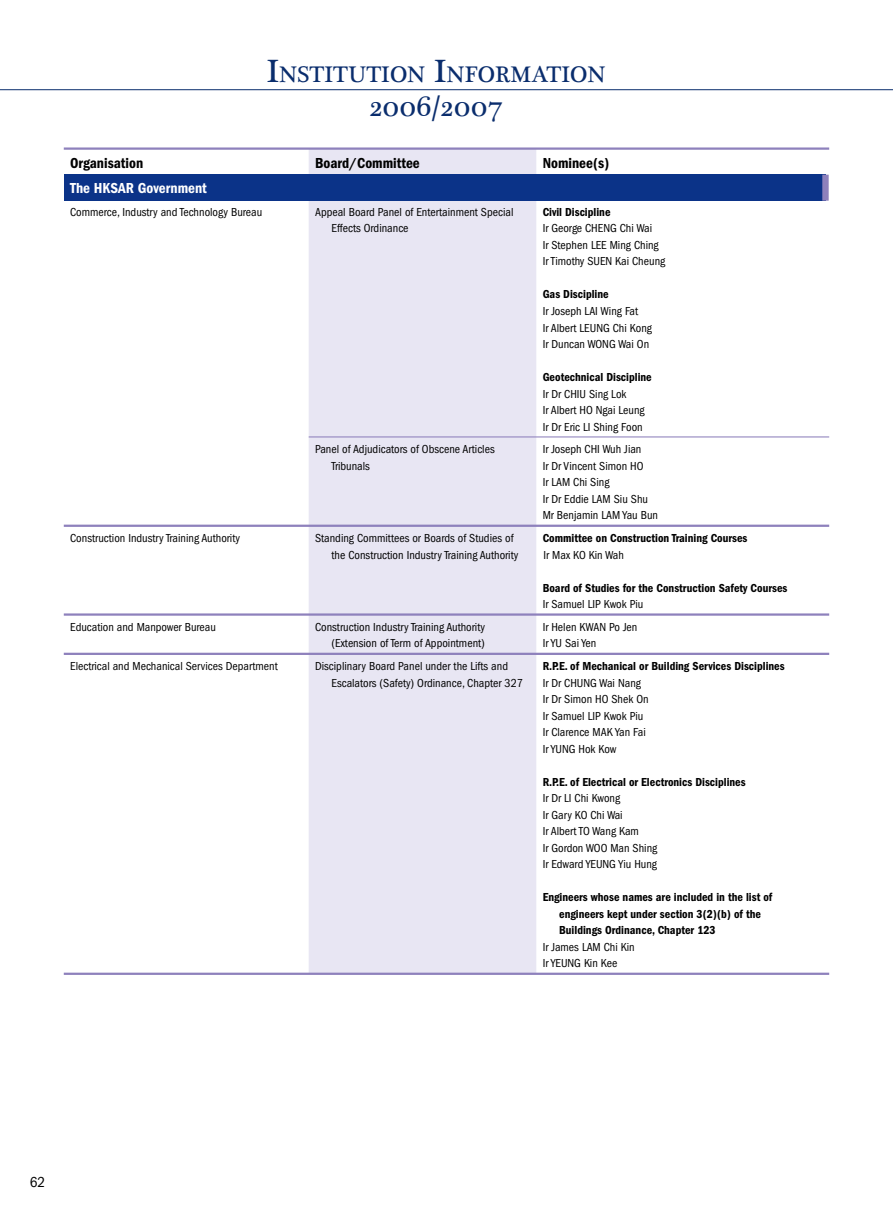
<style>
.page{position:relative;width:893px;height:1221px;background:#fff}
.page>*{position:absolute;margin:0;border:0;box-sizing:border-box;transform-origin:0 0}
.t1{font:30px "Plantagenet Cherokee";letter-spacing:.02em;color:#0a2d6d}
.t2{font:23.1px "Plantagenet Cherokee";color:#0a2d6d}
.t3{font:600 condensed 15px "Franklin Gothic";color:#000}
.t4{font:600 condensed 15px "Franklin Gothic";color:#fff}
.t5{font:condensed 15px "Franklin Gothic";color:#000}
.t6{font:condensed 12px/16.5px "Franklin Gothic";color:#000}
.t7{font:600 condensed 12px/16.5px "Franklin Gothic";color:#000}
.s1{font-size:33px}
</style>
<div class="page">
<hr style="left:0;top:89px;width:893px;height:1px;background:#0a2d6d">
<div style="left:309px;top:150px;width:227px;height:822px;background:#e8e6f3"></div>
<hr style="left:64px;top:524px;width:765px;height:3px;background:#8e81bc">
<hr style="left:64px;top:613px;width:765px;height:2px;background:#8e81bc">
<hr style="left:64px;top:652px;width:765px;height:3px;background:#8e81bc">
<hr style="left:64px;top:972px;width:765px;height:2px;background:#8e81bc">
<hr style="left:64px;top:147px;width:765px;height:3px;background:#8e81bc">
<hr style="left:309px;top:436px;width:520px;height:1px;background:#8e81bc">
<div style="left:64px;top:175px;width:761px;height:26px;background:#0b3388"></div>
<div style="left:822px;top:175px;width:7px;height:26px;background:#8e81bc"></div>
<h2 class="t2" style="left:267px;top:61px;width:340px"><span class="s1">I</span>NSTITUTION <span class="s1">I</span>NFORMATION</h2>
<h1 class="t1" style="left:370px;top:89px;width:134px">2006/2007</h1>
<p class="t3" style="left:70px;top:154px;width:75px">Organisation</p>
<p class="t3" style="left:315px;top:154px;width:106px">Board/Committee</p>
<p class="t3" style="left:543px;top:154px;width:68px">Nominee(s)</p>
<p class="t4" style="left:70px;top:179px;width:138px">The HKSAR Government</p>
<p class="t6" style="left:70px;top:204px;width:194px">Commerce, Industry and Technology Bureau</p>
<p class="t6" style="left:332px;top:204px;width:183px;text-indent:-16px">Appeal Board Panel of Entertainment Special<br>Effects Ordinance</p>
<p class="t7" style="left:543px;top:204px;width:69px">Civil Discipline</p>
<p class="t6" style="left:543px;top:220px;width:124px">Ir George CHENG Chi Wai<br>Ir Stephen LEE Ming Ching<br>Ir Timothy SUEN Kai Cheung</p>
<p class="t7" style="left:543px;top:286px;width:68px">Gas Discipline</p>
<p class="t6" style="left:543px;top:303px;width:111px">Ir Joseph LAI Wing Fat<br>Ir Albert LEUNG Chi Kong<br>Ir Duncan WONG Wai On</p>
<p class="t7" style="left:543px;top:369px;width:111px">Geotechnical Discipline</p>
<p class="t6" style="left:543px;top:385px;width:103px">Ir Dr CHIU Sing Lok<br>Ir Albert HO Ngai Leung<br>Ir Dr Eric LI Shing Foon</p>
<p class="t6" style="left:332px;top:441px;width:165px;text-indent:-16px">Panel of Adjudicators of Obscene Articles<br>Tribunals</p>
<p class="t6" style="left:543px;top:441px;width:117px">Ir Joseph CHI Wuh Jian<br>Ir Dr Vincent Simon HO<br>Ir LAM Chi Sing<br>Ir Dr Eddie LAM Siu Shu<br>Mr Benjamin LAM Yau Bun</p>
<p class="t6" style="left:70px;top:530px;width:171px">Construction Industry Training Authority</p>
<p class="t6" style="left:332px;top:530px;width:188px;text-indent:-16px">Standing Committees or Boards of Studies of the Construction Industry Training Authority</p>
<p class="t7" style="left:543px;top:530px;width:206px">Committee on Construction Training Courses</p>
<p class="t6" style="left:544px;top:546px;width:82px">Ir Max KO Kin Wah</p>
<p class="t7" style="left:543px;top:579px;width:246px">Board of Studies for the Construction Safety Courses</p>
<p class="t6" style="left:543px;top:596px;width:102px">Ir Samuel LIP Kwok Piu</p>
<p class="t6" style="left:70px;top:618px;width:147px">Education and Manpower Bureau</p>
<p class="t6" style="left:315px;top:618px;width:171px;text-align:right">Construction Industry Training Authority (Extension of Term of Appointment)</p>
<p class="t6" style="left:543px;top:618px;width:96px">Ir Helen KWAN Po Jen<br>Ir YU Sai Yen</p>
<p class="t6" style="left:70px;top:658px;width:209px">Electrical and Mechanical Services Department</p>
<p class="t6" style="left:332px;top:658px;width:193px;text-indent:-17px">Disciplinary Board Panel under the Lifts and<br>Escalators (Safety) Ordinance, Chapter 327</p>
<p class="t7" style="left:543px;top:658px;width:244px">R.P.E. of Mechanical or Building Services Disciplines</p>
<p class="t6" style="left:543px;top:674px;width:107px">Ir Dr CHUNG Wai Nang<br>Ir Dr Simon HO Shek On<br>Ir Samuel LIP Kwok Piu<br>Ir Clarence MAK Yan Fai<br>Ir YUNG Hok Kow</p>
<p class="t7" style="left:543px;top:773px;width:205px">R.P.E. of Electrical or Electronics Disciplines</p>
<p class="t6" style="left:543px;top:790px;width:116px">Ir Dr LI Chi Kwong<br>Ir Gary KO Chi Wai<br>Ir Albert TO Wang Kam<br>Ir Gordon WOO Man Shing<br>Ir Edward YEUNG Yiu Hung</p>
<p class="t7" style="left:559px;top:889px;width:215px;text-indent:-16px">Engineers whose names are included in the list of engineers kept under section 3(2)(b) of the<br>Buildings Ordinance, Chapter 123</p>
<p class="t6" style="left:543px;top:938px;width:94px">Ir James LAM Chi Kin<br>Ir YEUNG Kin Kee</p>
<p class="t5" style="left:30px;top:1173px;width:17px">62</p>
</div>
